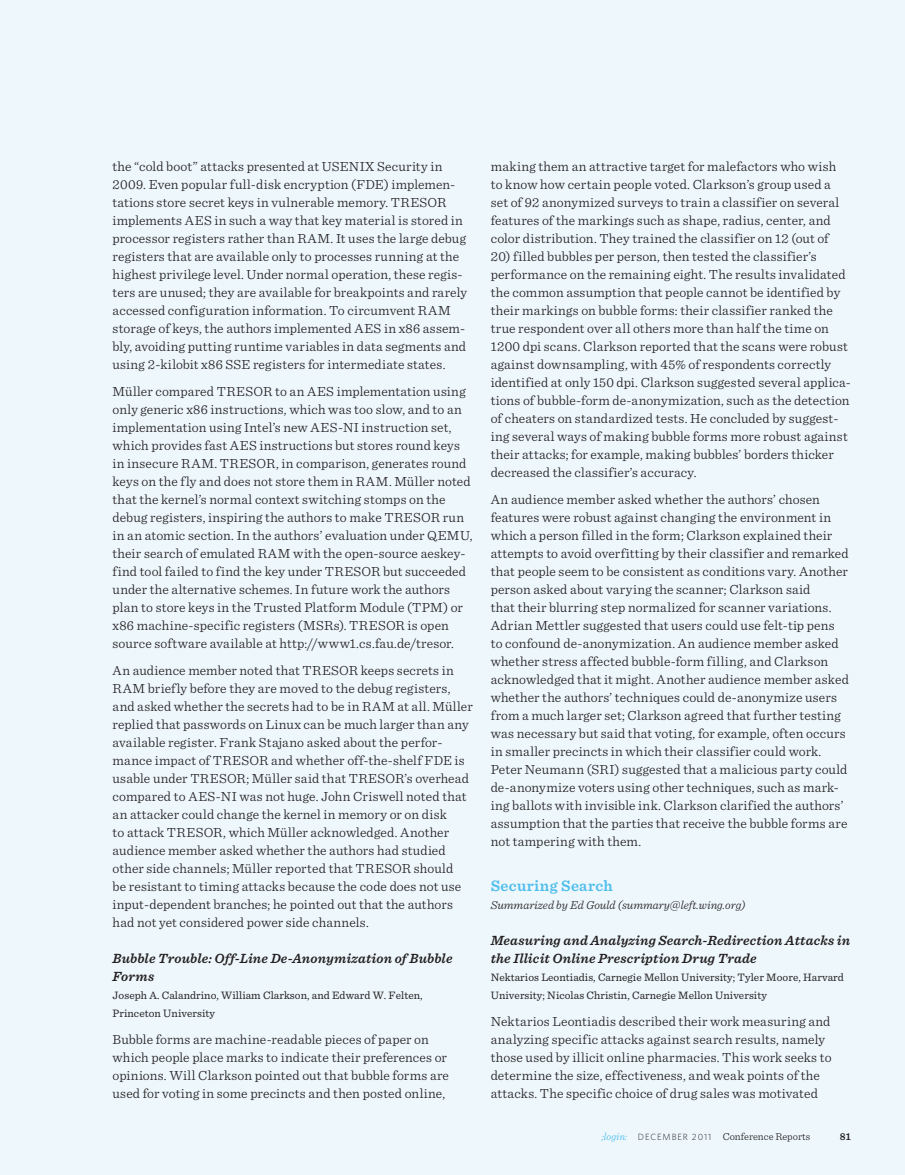
<style>
.page{position:relative;width:905px;height:1175px;background:#fff}
.page>*{position:absolute;margin:0;border:0;box-sizing:border-box;transform-origin:0 0}
.t1{font:600 15.75px "Sentinel";letter-spacing:.025em;color:#4fbdec}
.t2{font:300 13.8px/18px "Sentinel";letter-spacing:.01em;color:#231f20}
.t3{font:italic 600 13.8px/18px "Sentinel";letter-spacing:.015em;color:#231f20}
.t4{font:italic 300 12px "Sentinel";color:#231f20}
.t5{font:11.25px/18px "Sentinel";letter-spacing:.005em;color:#231f20}
.t6{font:300 10.5px "Sentinel";color:#231f20}
.t7{font:600 10.5px "Sentinel";color:#231f20}
.s1{font-style:italic;color:#4fbdec}
.s2{font-family:"Whitney";font-size:9px}
</style>
<div class="page">
<div style="left:0;top:0;width:904px;height:1174px;background:#edf7fc"></div>
<p class="t2" style="left:113px;top:157px;width:356px">the “cold boot” attacks presented at USENIX Security in 2009. Even popular full-disk encryption (FDE) implemen&shy;tations store secret keys in vulnerable memory. TRESOR implements AES in such a way that key material is stored in processor registers rather than RAM. It uses the large debug registers that are available only to processes running at the highest privilege level. Under normal operation, these regis&shy;ters are unused; they are available for breakpoints and rarely accessed configuration information. To circumvent RAM storage of keys, the authors implemented AES in x86 assem&shy;bly, avoiding putting runtime variables in data segments and using 2-kilobit x86 SSE registers for intermediate states.</p>
<p class="t2" style="left:113px;top:382px;width:361px">Müller compared TRESOR to an AES implementation using only generic x86 instructions, which was too slow, and to an implementation using Intel’s new AES-NI instruction set, which provides fast AES instructions but stores round keys in insecure RAM. TRESOR, in comparison, generates round keys on the fly and does not store them in RAM. Müller noted that the kernel’s normal context switching stomps on the debug registers, inspiring the authors to make TRESOR run in an atomic section. In the authors’ evaluation under QEMU, their search of emulated RAM with the open-source aeskey&shy;find tool failed to find the key under TRESOR but succeeded under the alternative schemes. In future work the authors plan to store keys in the Trusted Platform Module (TPM) or x86 machine-specific registers (MSRs). TRESOR is open source software available at http://www1.cs.fau.de/tresor.</p>
<p class="t2" style="left:113px;top:661px;width:362px">An audience member noted that TRESOR keeps secrets in RAM briefly before they are moved to the debug registers, and asked whether the secrets had to be in RAM at all. Müller replied that passwords on Linux can be much larger than any available register. Frank Stajano asked about the perfor&shy;mance impact of TRESOR and whether off-the-shelf FDE is usable under TRESOR; Müller said that TRESOR’s overhead compared to AES-NI was not huge. John Criswell noted that an attacker could change the kernel in memory or on disk<br>to attack TRESOR, which Müller acknowledged. Another audience member asked whether the authors had studied other side channels; Müller reported that TRESOR should<br>be resistant to timing attacks because the code does not use input-dependent branches; he pointed out that the authors had not yet considered power side channels.</p>
<p class="t3" style="left:113px;top:949px;width:341px">Bubble Trouble: Off-Line De-Anonymization of Bubble<br>Forms</p>
<p class="t5" style="left:112px;top:986px;width:311px">Joseph A. Calandrino, William Clarkson, and Edward W. Felten,<br>Princeton University</p>
<p class="t2" style="left:112px;top:1030px;width:338px">Bubble forms are machine-readable pieces of paper on which people place marks to indicate their preferences or opinions. Will Clarkson pointed out that bubble forms are used for voting in some precincts and then posted online,</p>
<p class="t2" style="left:490px;top:157px;width:350px">making them an attractive target for malefactors who wish to know how certain people voted. Clarkson’s group used a set of 92 anonymized surveys to train a classifier on several features of the markings such as shape, radius, center, and color distribution. They trained the classifier on 12 (out of</p>
<p class="t2" style="left:490px;top:247px;width:362px">20) filled bubbles per person, then tested the classifier’s performance on the remaining eight. The results invalidated the common assumption that people cannot be identified by their markings on bubble forms: their classifier ranked the true respondent over all others more than half the time on 1200 dpi scans. Clarkson reported that the scans were robust against downsampling, with 45% of respondents correctly identified at only 150 dpi. Clarkson suggested several applica&shy;tions of bubble-form de-anonymization, such as the detection of cheaters on standardized tests. He concluded by suggest&shy;ing several ways of making bubble forms more robust against their attacks; for example, making bubbles’ borders thicker decreased the classifier’s accuracy.</p>
<p class="t2" style="left:490px;top:490px;width:359px">An audience member asked whether the authors’ chosen features were robust against changing the environment in which a person filled in the form; Clarkson explained their attempts to avoid overfitting by their classifier and remarked that people seem to be consistent as conditions vary. Another person asked about varying the scanner; Clarkson said<br>that their blurring step normalized for scanner variations.<br>Adrian Mettler suggested that users could use felt-tip pens to confound de-anonymization. An audience member asked whether stress affected bubble-form filling, and Clarkson acknowledged that it might. Another audience member asked whether the authors’ techniques could de-anonymize users from a much larger set; Clarkson agreed that further testing was necessary but said that voting, for example, often occurs in smaller precincts in which their classifier could work.<br>Peter Neumann (SRI) suggested that a malicious party could de-anonymize voters using other techniques, such as mark&shy;ing ballots with invisible ink. Clarkson clarified the authors’ assumption that the parties that receive the bubble forms are not tampering with them.</p>
<p class="t1" style="left:490px;top:876px;width:124px">Securing Search</p>
<p class="t4" style="left:490px;top:897px;width:256px">Summarized by Ed Gould (summary@left.wing.org)</p>
<p class="t3" style="left:490px;top:931px;width:361px">Measuring and Analyzing Search-Redirection Attacks in the Illicit Online Prescription Drug Trade</p>
<p class="t5" style="left:490px;top:968px;width:354px">Nektarios Leontiadis, Carnegie Mellon University; Tyler Moore, Harvard<br>University; Nicolas Christin, Carnegie Mellon University</p>
<p class="t2" style="left:490px;top:1012px;width:342px">Nektarios Leontiadis described their work measuring and analyzing specific attacks against search results, namely those used by illicit online pharmacies. This work seeks to determine the size, effectiveness, and weak points of the attacks. The specific choice of drug sales was motivated</p>
<p class="t6" style="left:601px;top:1130px;width:210px"><span class="s1">;login:</span> <span class="s2">DECEMBER 2011</span> Conference Reports</p>
<p class="t7" style="left:839px;top:1130px;width:13px">81</p>
</div>
